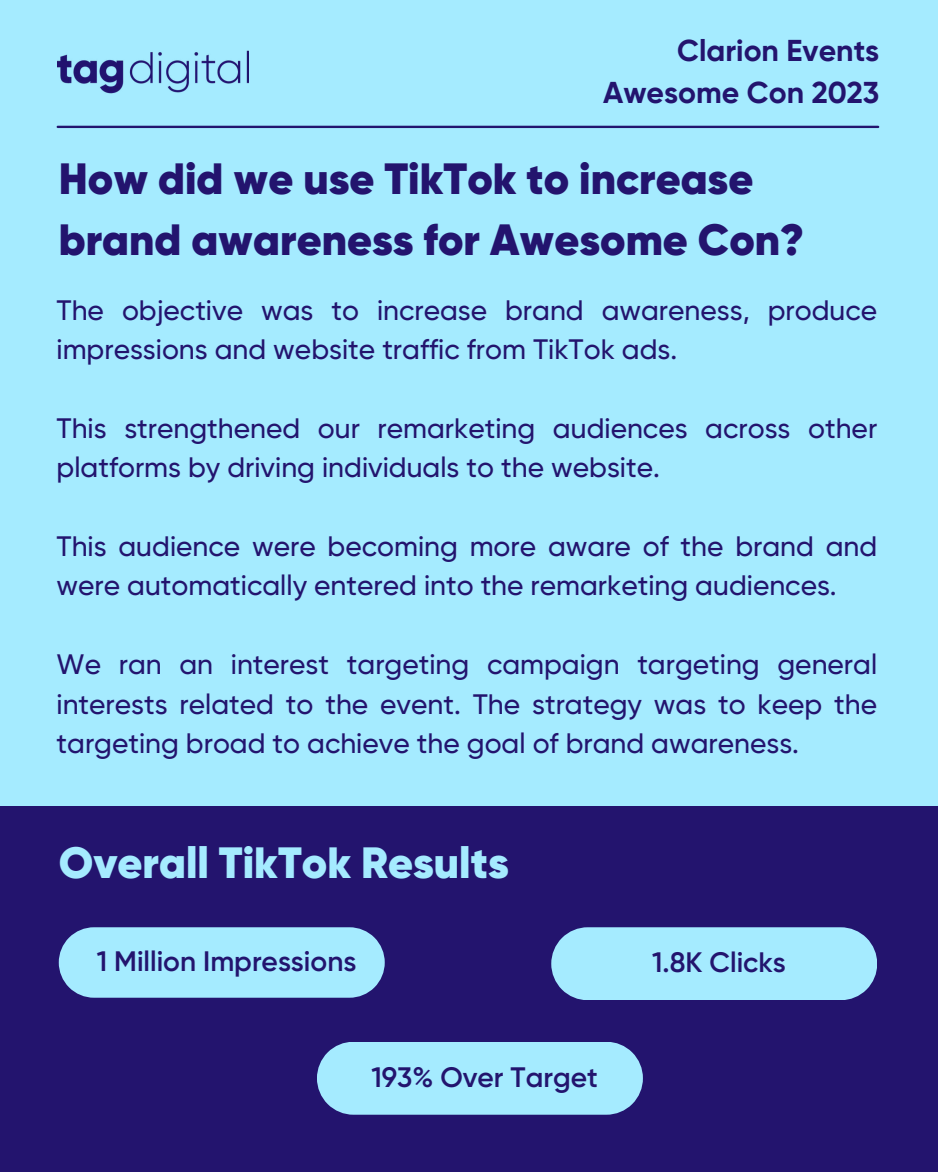
<style>
.page{position:relative;width:938px;height:1172px;background:#a5ebff}
.page>*{position:absolute;margin:0;border:0;box-sizing:border-box;transform-origin:0 0}
.t1{font:900 43.75px/60.9px "Gilroy";color:#23146e}
.t2{font:900 43.75px "Gilroy";color:#a5ebff}
.t3{font:700 30.19px/42.2px "Gilroy";color:#23146e;text-align:right}
.t4{font:500 28.12px/39.4px "Gilroy";color:#23146e}
.t5{font:600 28.12px "Gilroy";color:#23146e}
</style>
<div class="page">
<hr style="left:58px;top:126px;width:820px;height:2px;background:#23146e">
<img style="left:58px;top:51px;width:191px;height:43px">
<div style="left:0;top:806px;width:938px;height:366px;background:#23146e"></div>
<svg style="left:59px;top:927px;width:326px;height:71px;background:#9ddff7"></svg>
<div style="left:551px;top:927px;width:326px;height:73px;background:#a5ebff"></div>
<div style="left:317px;top:1042px;width:326px;height:73px;background:#a5ebff"></div>
<p class="t3" style="left:603px;top:30px;width:278px">Clarion Events<br>Awesome Con 2023</p>
<h1 class="t1" style="left:59px;top:148px;width:747px">How did we use TikTok to increase brand awareness for Awesome Con?</h1>
<p class="t4" style="left:57px;top:290px;width:822px">The objective was to increase brand awareness, produce impressions and website traffic from TikTok ads.</p>
<p class="t4" style="left:57px;top:409px;width:822px">This strengthened our remarketing audiences across other platforms by driving individuals to the website.</p>
<p class="t4" style="left:57px;top:527px;width:822px">This audience were becoming more aware of the brand and were automatically entered into the remarketing audiences.</p>
<p class="t4" style="left:57px;top:645px;width:822px;text-align:justify">We ran an interest targeting campaign targeting general interests related to the event. The strategy was to keep the targeting broad to achieve the goal of brand awareness.</p>
<h1 class="t2" style="left:59px;top:836px;width:451px">Overall TikTok Results</h1>
<p class="t5" style="left:97px;top:945px;width:261px">1 Million Impressions</p>
<p class="t5" style="left:652px;top:946px;width:135px">1.8K Clicks</p>
<p class="t5" style="left:371px;top:1060px;width:228px">193% Over Target</p>
</div>
